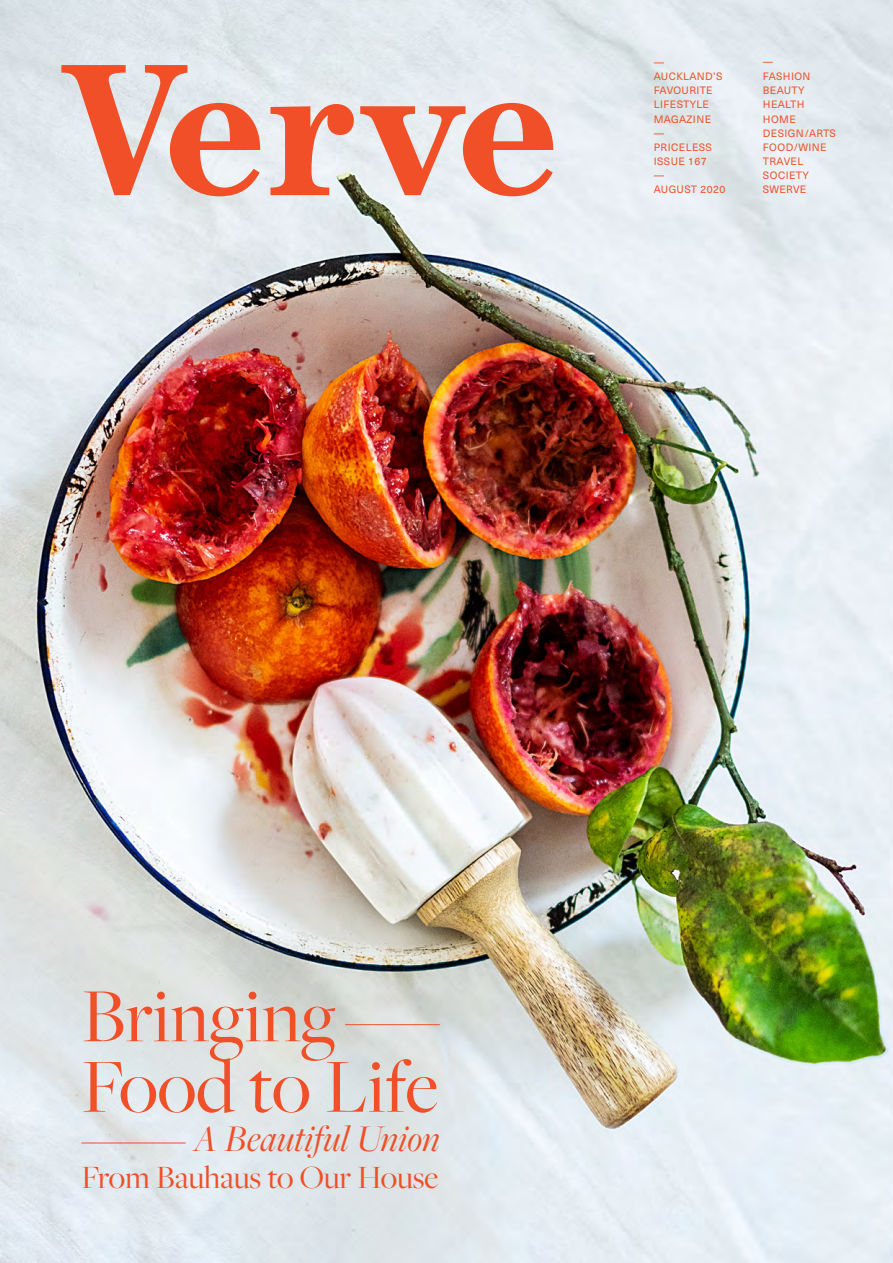
<style>
.page{position:relative;width:893px;height:1263px;background:#fff}
.page>*{position:absolute;margin:0;border:0;box-sizing:border-box;transform-origin:0 0}
.t1{font:79.5px/70.5px "Freight Big Pro";color:#f04f27}
.t2{font:italic 39px "Freight Big Pro";color:#f04f27}
.t3{font:33.75px "Freight Big Pro";color:#f04f27}
.t4{font:10.5px/14.1px "Neue Haas Unica W1 G";letter-spacing:.04em;color:#f04f27}
</style>
<div class="page">
<img style="left:0;top:0;width:893px;height:1263px">
<svg style="left:61px;top:65px;width:492px;height:131px;background:#e7b7ac"></svg>
<hr style="left:345px;top:1024px;width:95px;height:1px;background:#f04f27">
<hr style="left:82px;top:1142px;width:104px;height:1px;background:#f04f27">
<p class="t4" style="left:654px;top:55px;width:73px">—<br>AUCKLAND’S<br>FAVOURITE<br>LIFESTYLE<br>MAGAZINE<br>—<br>PRICELESS<br>ISSUE 167<br>—<br>AUGUST 2020</p>
<p class="t4" style="left:763px;top:55px;width:75px">—<br>FASHION<br>BEAUTY<br>HEALTH<br>HOME<br>DESIGN/ARTS<br>FOOD/WINE<br>TRAVEL<br>SOCIETY<br>SWERVE</p>
<h1 class="t1" style="left:82px;top:978px;width:358px">Bringing<br>Food to Life</h1>
<h2 class="t2" style="left:194px;top:1113px;width:247px">A Beautiful Union</h2>
<h3 class="t3" style="left:82px;top:1155px;width:358px">From Bauhaus to Our House</h3>
</div>
